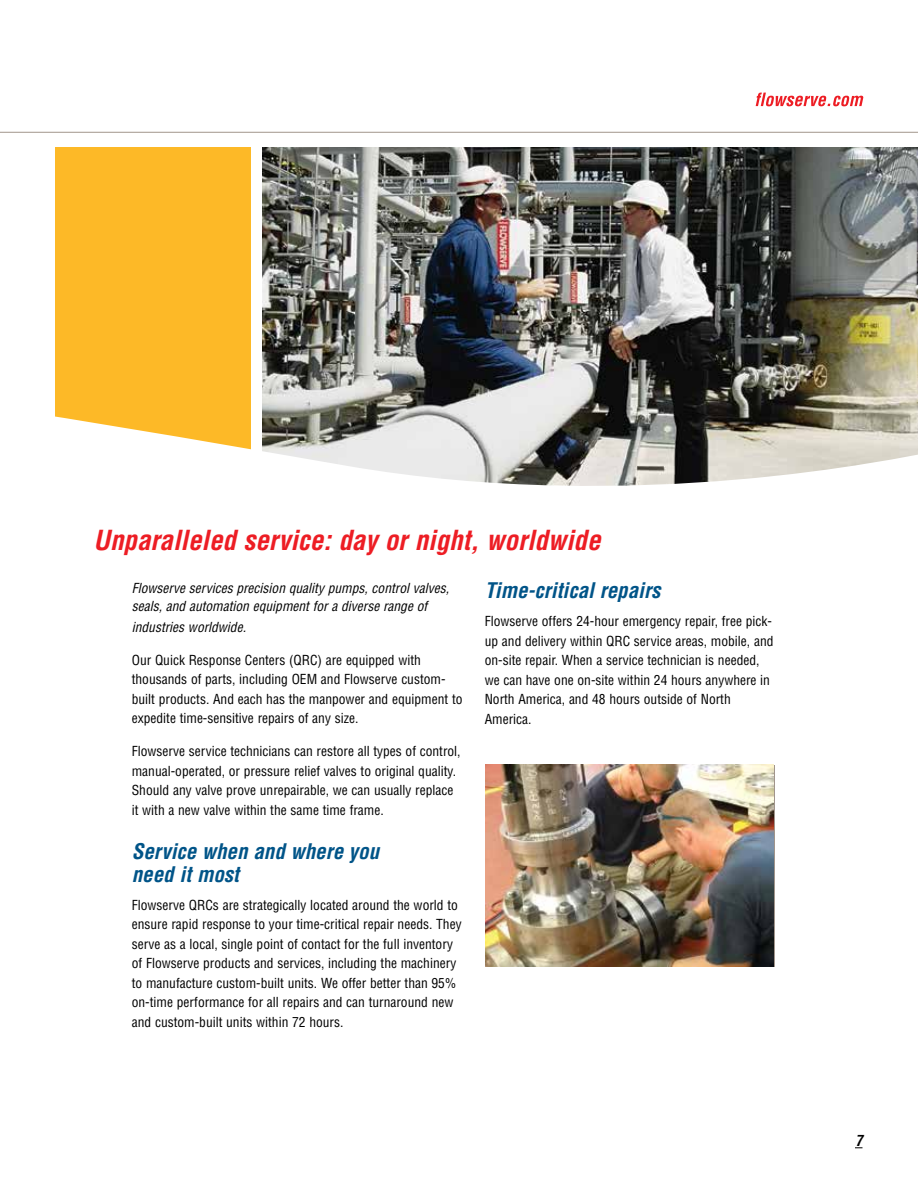
<style>
.page{position:relative;width:918px;height:1188px;background:#fff}
.page>*{position:absolute;margin:0;border:0;box-sizing:border-box;transform-origin:0 0}
.t1{font:italic 700 condensed 27px "Helvetica LT Std";color:#ed1d24}
.t2{font:italic 700 condensed 21px/22.5px "Helvetica LT Std";color:#005488}
.t3{font:italic 700 condensed 15px "Helvetica LT Std";color:#000}
.t4{font:condensed 13.5px/19.5px "Helvetica LT Std";color:#000}
.t5{font:italic condensed 13.5px/18px "Helvetica LT Std";color:#000}
</style>
<div class="page">
<hr style="left:0;top:132px;width:918px;height:1px;background:#a1958b">
<svg style="left:756px;top:93px;width:107px;height:13px"></svg>
<div style="left:55px;top:148px;width:196px;height:316px;background:#fdb927"></div>
<img style="left:262px;top:147px;width:656px;height:240px">
<svg style="left:55px;top:387px;width:863px;height:99px"></svg>
<img style="left:486px;top:765px;width:288px;height:202px">
<h1 class="t1" style="left:94px;top:523px;width:509px">Unparalleled service: day or night, worldwide</h1>
<p class="t5" style="left:132px;top:579px;width:319px">Flowserve services precision quality pumps, control valves, seals, and automation equipment for a diverse range of</p>
<p class="t5" style="left:132px;top:618px;width:116px">industries worldwide.</p>
<p class="t4" style="left:132px;top:650px;width:332px">Our Quick Response Centers (QRC) are equipped with thousands of parts, including OEM and Flowserve custom&shy;built products. And each has the manpower and equipment to expedite time-sensitive repairs of any size.</p>
<p class="t4" style="left:132px;top:742px;width:330px">Flowserve service technicians can restore all types of control, manual-operated, or pressure relief valves to original quality.<br>Should any valve prove unrepairable, we can usually replace it with a new valve within the same time frame.</p>
<h2 class="t2" style="left:132px;top:841px;width:249px">Service when and where you need it most</h2>
<p class="t4" style="left:132px;top:895px;width:331px">Flowserve QRCs are strategically located around the world to ensure rapid response to your time-critical repair needs. They serve as a local, single point of contact for the full inventory of Flowserve products and services, including the machinery to manufacture custom-built units. We offer better than 95% on-time performance for all repairs and can turnaround new and custom-built units within 72 hours.</p>
<h2 class="t2" style="left:485px;top:580px;width:177px">Time-critical repairs</h2>
<p class="t4" style="left:485px;top:612px;width:290px">Flowserve offers 24-hour emergency repair, free pick&shy;up and delivery within QRC service areas, mobile, and on-site repair. When a service technician is needed, we can have one on-site within 24 hours anywhere in North America, and 48 hours outside of North America.</p>
<p class="t3" style="left:855px;top:1131px;width:9px">7</p>
</div>
